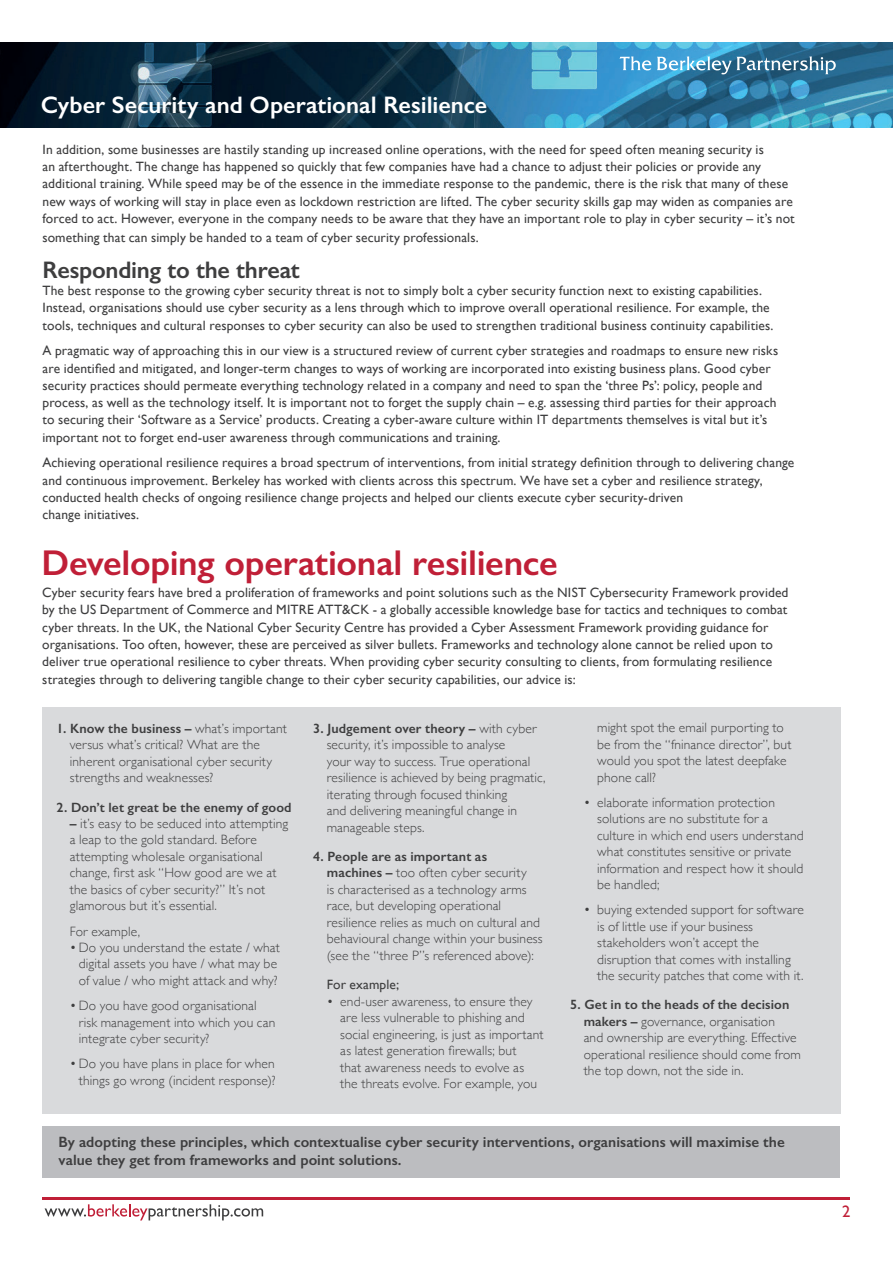
<style>
.page{position:relative;width:893px;height:1263px;background:#fff}
.page>*{position:absolute;margin:0;border:0;box-sizing:border-box;transform-origin:0 0}
.t1{font:600 36px "Gill Sans";letter-spacing:-.01em;color:#c01f37}
.t2{font:600 24px "Gill Sans";color:#fff}
.t3{font:600 24px "Gill Sans";letter-spacing:-.01em;color:#3e3e3f}
.t4{font:16.5px "Gill Sans";color:#c01f37}
.t5{font:600 15px/18px "Gill Sans";letter-spacing:.005em;color:#3e3e3f}
.t6{font:13.5px/17.2px "Gill Sans";letter-spacing:.01em;color:#3e3e3f}
.t7{font:300 13.5px/16.5px "Gill Sans";letter-spacing:.01em;color:#3e3e3f}
.t8{font:600 13.5px "Gill Sans";letter-spacing:.005em;color:#3e3e3f}
.s1{font-weight:600}
</style>
<div class="page">
<img style="left:0;top:43px;width:893px;height:85px">
<div style="left:43px;top:707px;width:798px;height:407px;background:#d9dadc"></div>
<svg style="left:620px;top:56px;width:31px;height:14px"></svg>
<svg style="left:657px;top:56px;width:179px;height:18px;background:#5c92b1"></svg>
<div style="left:43px;top:1127px;width:797px;height:51px;background:#bcbdc0"></div>
<svg style="left:45px;top:1204px;width:218px;height:16px"></svg>
<hr style="left:43px;top:1197px;width:807px;height:2px;background:#c01f37">
<h2 class="t2" style="left:41px;top:90px;width:448px">Cyber Security and Operational Resilience</h2>
<p class="t6" style="left:43px;top:141px;width:754px">In addition, some businesses are hastily standing up increased online operations, with the need for speed often meaning security is<br>an afterthought. The change has happened so quickly that few companies have had a chance to adjust their policies or provide any additional training. While speed may be of the essence in the immediate response to the pandemic, there is the risk that many of these new ways of working will stay in place even as lockdown restriction are lifted. The cyber security skills gap may widen as companies are forced to act. However, everyone in the company needs to be aware that they have an important role to play in cyber security – it’s not</p>
<p class="t6" style="left:43px;top:229px;width:438px">something that can simply be handed to a team of cyber security professionals.</p>
<h2 class="t3" style="left:43px;top:255px;width:259px">Responding to the threat</h2>
<p class="t6" style="left:43px;top:282px;width:732px">The best response to the growing cyber security threat is not to simply bolt a cyber security function next to existing capabilities.<br>Instead, organisations should use cyber security as a lens through which to improve overall operational resilience. For example, the tools, techniques and cultural responses to cyber security can also be used to strengthen traditional business continuity capabilities.</p>
<p class="t6" style="left:43px;top:342px;width:737px">A pragmatic way of approaching this in our view is a structured review of current cyber strategies and roadmaps to ensure new risks are identified and mitigated, and longer-term changes to ways of working are incorporated into existing business plans. Good cyber security practices should permeate everything technology related in a company and need to span the ‘three Ps’: policy, people and process, as well as the technology itself. It is important not to forget the supply chain – e.g. assessing third parties for their approach to securing their ‘Software as a Service’ products. Creating a cyber-aware culture within IT departments themselves is vital but it’s important not to forget end-user awareness through communications and training.</p>
<p class="t6" style="left:43px;top:454px;width:753px">Achieving operational resilience requires a broad spectrum of interventions, from initial strategy definition through to delivering change and continuous improvement. Berkeley has worked with clients across this spectrum. We have set a cyber and resilience strategy, conducted health checks of ongoing resilience change projects and helped our clients execute cyber security-driven<br>change initiatives.</p>
<h1 class="t1" style="left:41px;top:541px;width:518px">Developing operational resilience</h1>
<p class="t6" style="left:42px;top:584px;width:748px">Cyber security fears have bred a proliferation of frameworks and point solutions such as the NIST Cybersecurity Framework provided by the US Department of Commerce and MITRE ATT&amp;CK - a globally accessible knowledge base for tactics and techniques to combat cyber threats. In the UK, the National Cyber Security Centre has provided a Cyber Assessment Framework providing guidance for organisations. Too often, however, these are perceived as silver bullets. Frameworks and technology alone cannot be relied upon to deliver true operational resilience to cyber threats. When providing cyber security consulting to clients, from formulating resilience strategies through to delivering tangible change to their cyber security capabilities, our advice is:</p>
<p class="t7" style="left:70px;top:719px;width:219px;text-indent:-14px"><span class="s1">1. Know the business –</span> what’s important versus what’s critical? What are the inherent organisational cyber security strengths and weaknesses?</p>
<p class="t8" style="left:56px;top:799px;width:237px">2. Don’t let great be the enemy of good</p>
<p class="t7" style="left:70px;top:815px;width:220px"><span class="s1">–</span> it’s easy to be seduced into attempting a leap to the gold standard. Before attempting wholesale organisational change, first ask “How good are we at the basics of cyber security?” It’s not glamorous but it’s essential.</p>
<p class="t7" style="left:70px;top:922px;width:72px">For example,</p>
<p class="t7" style="left:70px;top:939px;width:212px;text-align:center">• Do you understand the estate / what digital assets you have / what may be of value / who might attack and why?</p>
<p class="t7" style="left:79px;top:997px;width:198px;text-indent:-9px">• Do you have good organisational risk management into which you can integrate cyber security?</p>
<p class="t7" style="left:70px;top:1055px;width:207px;text-align:right">• Do you have plans in place for when things go wrong (incident response)?</p>
<p class="t7" style="left:597px;top:719px;width:196px">might spot the email purporting to be from the “fninance director”, but would you spot the latest deepfake phone call?</p>
<p class="t7" style="left:597px;top:793px;width:208px;text-indent:-14px">• elaborate information protection solutions are no substitute for a culture in which end users understand what constitutes sensitive or private information and respect how it should be handled;</p>
<p class="t7" style="left:597px;top:901px;width:208px;text-indent:-14px">• buying extended support for software is of little use if your business stakeholders won’t accept the disruption that comes with installing the security patches that come with it.</p>
<p class="t7" style="left:584px;top:996px;width:219px;text-indent:-14px"><span class="s1">5. Get in to the heads of the decision makers –</span> governance, organisation<br>and ownership are everything. Effective operational resilience should come from the top down, not the side in.</p>
<p class="t7" style="left:327px;top:719px;width:220px;text-indent:-14px"><span class="s1">3. Judgement over theory –</span> with cyber security, it’s impossible to analyse<br>your way to success. True operational resilience is achieved by being pragmatic, iterating through focused thinking<br>and delivering meaningful change in manageable steps.</p>
<p class="t7" style="left:327px;top:848px;width:217px;text-indent:-14px"><span class="s1">4. People are as important as machines –</span> too often cyber security<br>is characterised as a technology arms race, but developing operational resilience relies as much on cultural and behavioural change within your business (see the “three P”s referenced above):</p>
<p class="t6" style="left:327px;top:976px;width:74px">For example;</p>
<p class="t7" style="left:340px;top:992px;width:205px;text-indent:-14px">• end-user awareness, to ensure they are less vulnerable to phishing and social engineering, is just as important as latest generation firewalls; but<br>that awareness needs to evolve as the threats evolve. For example, you</p>
<p class="t5" style="left:58px;top:1133px;width:728px">By adopting these principles, which contextualise cyber security interventions, organisations will maximise the value they get from frameworks and point solutions.</p>
<p class="t4" style="left:842px;top:1201px;width:10px">2</p>
</div>
